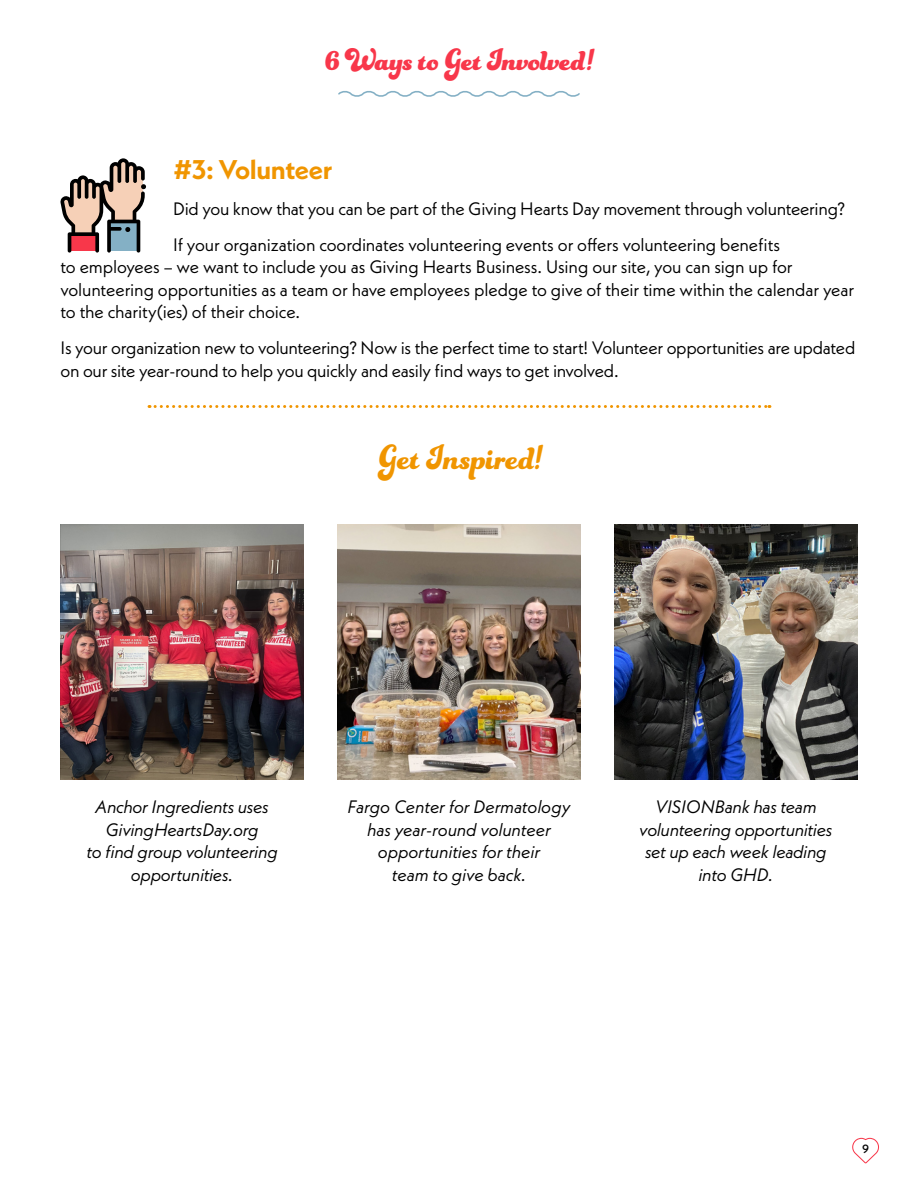
<style>
.page{position:relative;width:918px;height:1188px;background:#fff}
.page>*{position:absolute;margin:0;border:0;box-sizing:border-box;transform-origin:0 0}
.t1{font:37.5px "Funkydori";color:#f09500}
.t2{font:700 33px "Funkydori";letter-spacing:-.01em;color:#f8374a}
.t3{font:700 27px "Neue Kabel";letter-spacing:-.015em;color:#f09500}
.t4{font:18px/22.5px "Neue Kabel";letter-spacing:-.015em;color:#000}
.t5{font:italic 18px/22.5px "Neue Kabel";letter-spacing:-.015em;color:#000;text-align:center}
.t6{font:500 12px "Neue Kabel";color:#000}
</style>
<div class="page">
<svg style="left:149px;top:405px;width:621px;height:3px"></svg>
<img style="left:60px;top:524px;width:244px;height:255px">
<img style="left:337px;top:524px;width:244px;height:255px">
<img style="left:614px;top:524px;width:244px;height:255px">
<svg style="left:60px;top:158px;width:86px;height:95px"></svg>
<svg style="left:338px;top:91px;width:242px;height:6px"></svg>
<svg style="left:852px;top:1137px;width:27px;height:27px"></svg>
<h2 class="t2" style="left:325px;top:39px;width:269px">6 Ways to Get Involved!</h2>
<h3 class="t3" style="left:173px;top:152px;width:161px">#3: Volunteer</h3>
<p class="t4" style="left:173px;top:190px;width:674px;line-height:36px">Did you know that you can be part of the Giving Hearts Day movement through volunteering?<br>If your organization coordinates volunteering events or offers volunteering benefits</p>
<p class="t4" style="left:60px;top:255px;width:795px">to employees – we want to include you as Giving Hearts Business. Using our site, you can sign up for volunteering opportunities as a team or have employees pledge to give of their time within the calendar year to the charity(ies) of their choice.</p>
<p class="t4" style="left:60px;top:336px;width:796px">Is your organization new to volunteering? Now is the perfect time to start! Volunteer opportunities are updated on our site year-round to help you quickly and easily find ways to get involved.</p>
<h1 class="t1" style="left:378px;top:434px;width:165px">Get Inspired!</h1>
<p class="t5" style="left:86px;top:796px;width:193px">Anchor Ingredients uses<br>GivingHeartsDay.org<br>to find group volunteering opportunities.</p>
<p class="t5" style="left:347px;top:796px;width:224px">Fargo Center for Dermatology has year-round volunteer opportunities for their<br>team to give back.</p>
<p class="t5" style="left:639px;top:796px;width:195px">VISIONBank has team volunteering opportunities set up each week leading into GHD.</p>
<p class="t6" style="left:862px;top:1141px;width:8px">9</p>
</div>
